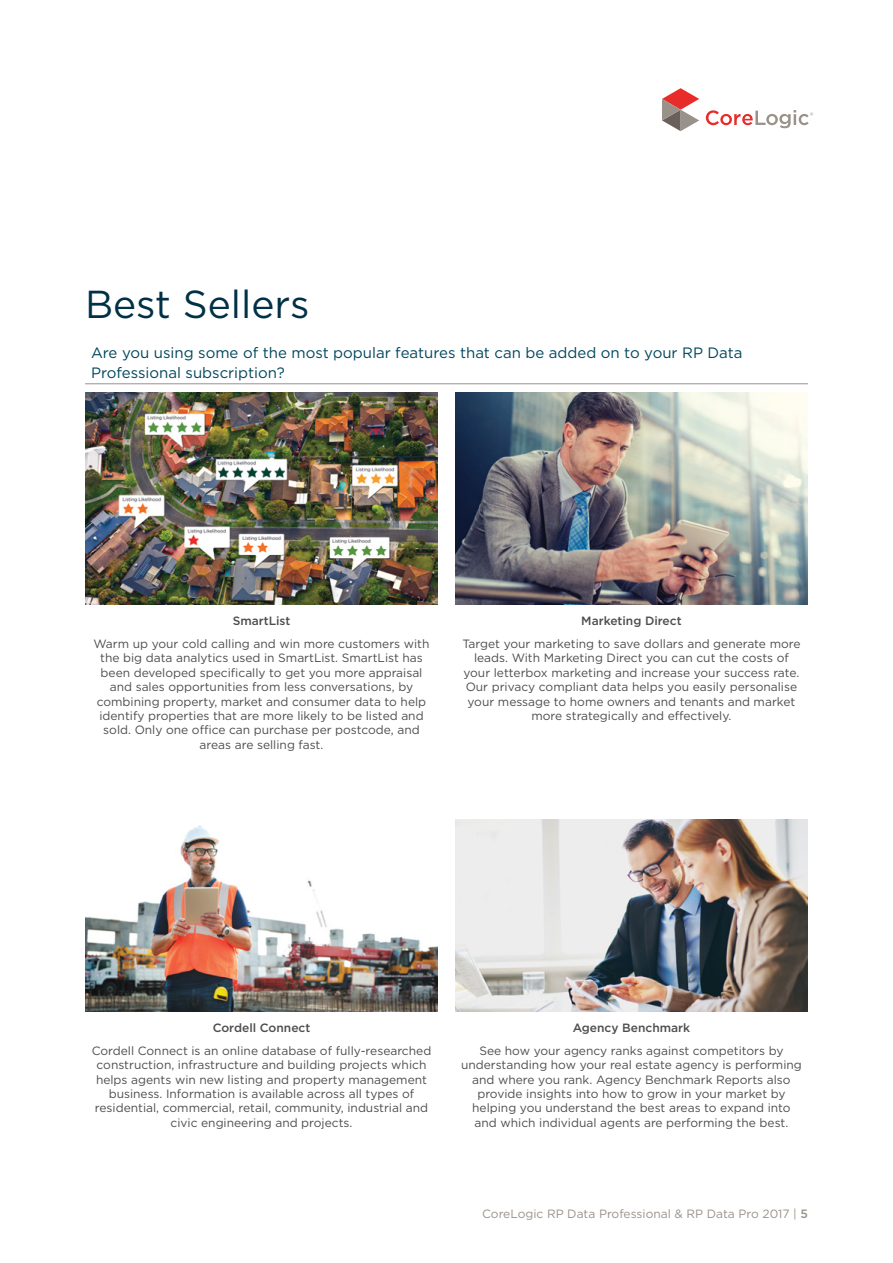
<style>
.page{position:relative;width:893px;height:1263px;background:#fff}
.page>*{position:absolute;margin:0;border:0;box-sizing:border-box;transform-origin:0 0}
.t1{font:39px "Gotham";color:#003146}
.t2{font:15px/19.5px "Gotham";color:#00465c}
.t3{font:12px/14.4px "Gotham";color:#4d4d4f;text-align:center}
.t4{font:500 12px "Gotham";color:#4d4d4f}
.t5{font:12px "Gotham";color:#99928a}
.s1{font-weight:500}
</style>
<div class="page">
<svg style="left:662px;top:88px;width:37px;height:43px"></svg>
<svg style="left:706px;top:110px;width:107px;height:18px"></svg>
<hr style="left:85px;top:383px;width:353px;height:1px;background:#99928a">
<svg style="left:438px;top:383px;width:17px;height:1px"></svg>
<hr style="left:455px;top:383px;width:353px;height:1px;background:#99928a">
<img style="left:85px;top:392px;width:353px;height:213px">
<img style="left:455px;top:392px;width:353px;height:213px">
<img style="left:85px;top:825px;width:353px;height:187px">
<img style="left:455px;top:819px;width:353px;height:193px">
<h1 class="t1" style="left:85px;top:279px;width:226px">Best Sellers</h1>
<p class="t2" style="left:91px;top:343px;width:653px">Are you using some of the most popular features that can be added on to your RP Data<br>Professional subscription?</p>
<p class="t4" style="left:233px;top:613px;width:59px">SmartList</p>
<p class="t3" style="left:94px;top:636px;width:337px">Warm up your cold calling and win more customers with the big data analytics used in SmartList. SmartList has been developed specifically to get you more appraisal and sales opportunities from less conversations, by combining property, market and consumer data to help identify properties that are more likely to be listed and sold. Only one office can purchase per postcode, and areas are selling fast.</p>
<p class="t4" style="left:581px;top:613px;width:102px">Marketing Direct</p>
<p class="t3" style="left:462px;top:636px;width:340px">Target your marketing to save dollars and generate more leads. With Marketing Direct you can cut the costs of your letterbox marketing and increase your success rate.<br>Our privacy compliant data helps you easily personalise your message to home owners and tenants and market more strategically and effectively.</p>
<p class="t4" style="left:213px;top:1020px;width:99px">Cordell Connect</p>
<p class="t3" style="left:92px;top:1043px;width:341px">Cordell Connect is an online database of fully-researched construction, infrastructure and building projects which helps agents win new listing and property management business. Information is available across all types of residential, commercial, retail, community, industrial and civic engineering and projects.</p>
<p class="t4" style="left:573px;top:1020px;width:119px">Agency Benchmark</p>
<p class="t3" style="left:461px;top:1043px;width:342px">See how your agency ranks against competitors by understanding how your real estate agency is performing and where you rank. Agency Benchmark Reports also provide insights into how to grow in your market by helping you understand the best areas to expand into and which individual agents are performing the best.</p>
<p class="t5" style="left:482px;top:1205px;width:327px">CoreLogic RP Data Professional &amp; RP Data Pro 2017 | <span class="s1">5</span></p>
</div>
